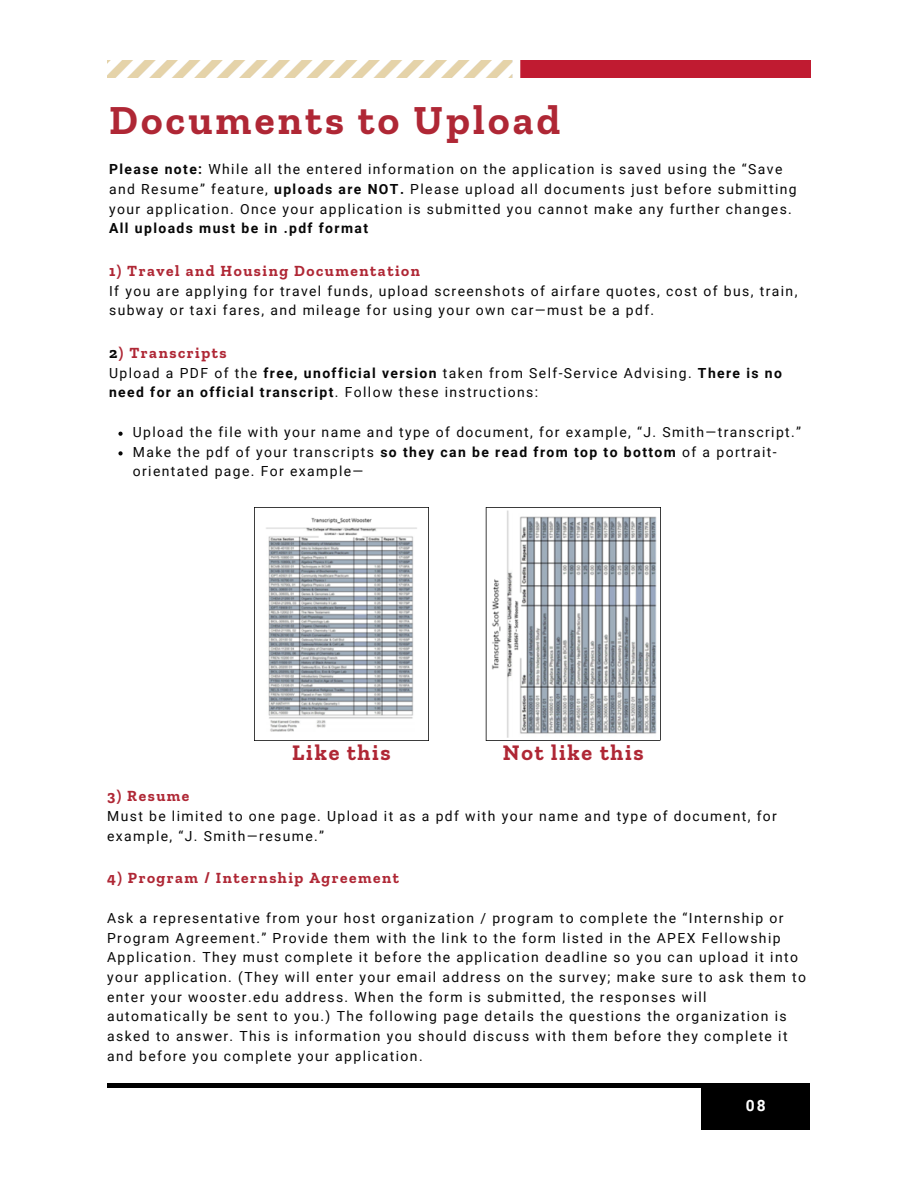
<style>
.page{position:relative;width:918px;height:1188px;background:#fff}
.page>*{position:absolute;margin:0;border:0;box-sizing:border-box;transform-origin:0 0}
.t1{font:700 41.1px "Zilla Slab";letter-spacing:.08em;color:#af2735}
.t2{font:700 22.2px "Zilla Slab";letter-spacing:.08em;color:#af2735}
.t3{font:700 15.6px "Roboto";color:#fff}
.t4{font:700 15.45px "Zilla Slab";letter-spacing:.1em;color:#af2735}
.t5{font:13.95px/19.6px "Roboto";letter-spacing:.1em;color:#070707}
.s1{font-weight:700}
.s2{color:#070707}
</style>
<div class="page">
<img style="left:107px;top:60px;width:703px;height:17px">
<hr style="left:107px;top:1084px;width:703px;height:3px;background:#000">
<img style="left:254px;top:508px;width:175px;height:232px">
<img style="left:486px;top:508px;width:175px;height:232px">
<div style="left:702px;top:1085px;width:108px;height:44px;background:#000"></div>
<svg style="left:118px;top:432px;width:5px;height:4px"></svg>
<svg style="left:118px;top:451px;width:5px;height:4px"></svg>
<p class="t1" style="left:109px;top:96px;width:453px">Documents to Upload</p>
<p class="t5" style="left:109px;top:160px;width:689px"><span class="s1">Please note:</span> While all the entered information on the application is saved using the “Save and Resume” feature, <span class="s1">uploads are NOT.</span> Please upload all documents just before submitting your application. Once your application is submitted you cannot make any further changes.<br><span class="s1">All uploads must be in .pdf format</span></p>
<p class="t4" style="left:109px;top:261px;width:312px">1) Travel and Housing Documentation</p>
<p class="t5" style="left:109px;top:281px;width:690px">If you are applying for travel funds, upload screenshots of airfare quotes, cost of bus, train, subway or taxi fares, and mileage for using your own car—must be a pdf.</p>
<p class="t4" style="left:109px;top:343px;width:119px"><span class="s2">2</span>) Transcripts</p>
<p class="t5" style="left:109px;top:363px;width:674px">Upload a PDF of the <span class="s1">free, unofficial version</span> taken from Self-Service Advising. <span class="s1">There is no need for an official transcript</span>. Follow these instructions:</p>
<p class="t5" style="left:133px;top:422px;width:670px">Upload the file with your name and type of document, for example, “J. Smith—transcript.”</p>
<p class="t5" style="left:133px;top:442px;width:645px">Make the pdf of your transcripts <span class="s1">so they can be read from top to bottom</span> of a portrait&shy;orientated page. For example—</p>
<p class="t2" style="left:292px;top:739px;width:100px">Like this</p>
<p class="t2" style="left:503px;top:739px;width:142px">Not like this</p>
<p class="t4" style="left:107px;top:787px;width:84px">3) Resume</p>
<p class="t5" style="left:107px;top:807px;width:671px">Must be limited to one page. Upload it as a pdf with your name and type of document, for example, “J. Smith—resume.”</p>
<p class="t4" style="left:107px;top:869px;width:294px">4) Program / Internship Agreement</p>
<p class="t5" style="left:107px;top:908px;width:700px">Ask a representative from your host organization / program to complete the “Internship or Program Agreement.” Provide them with the link to the form listed in the APEX Fellowship Application. They must complete it before the application deadline so you can upload it into your application. (They will enter your email address on the survey; make sure to ask them to enter your wooster.edu address. When the form is submitted, the responses will automatically be sent to you.) The following page details the questions the organization is asked to answer. This is information you should discuss with them before they complete it and before you complete your application.</p>
<p class="t3" style="left:746px;top:1097px;width:22px">08</p>
</div>
